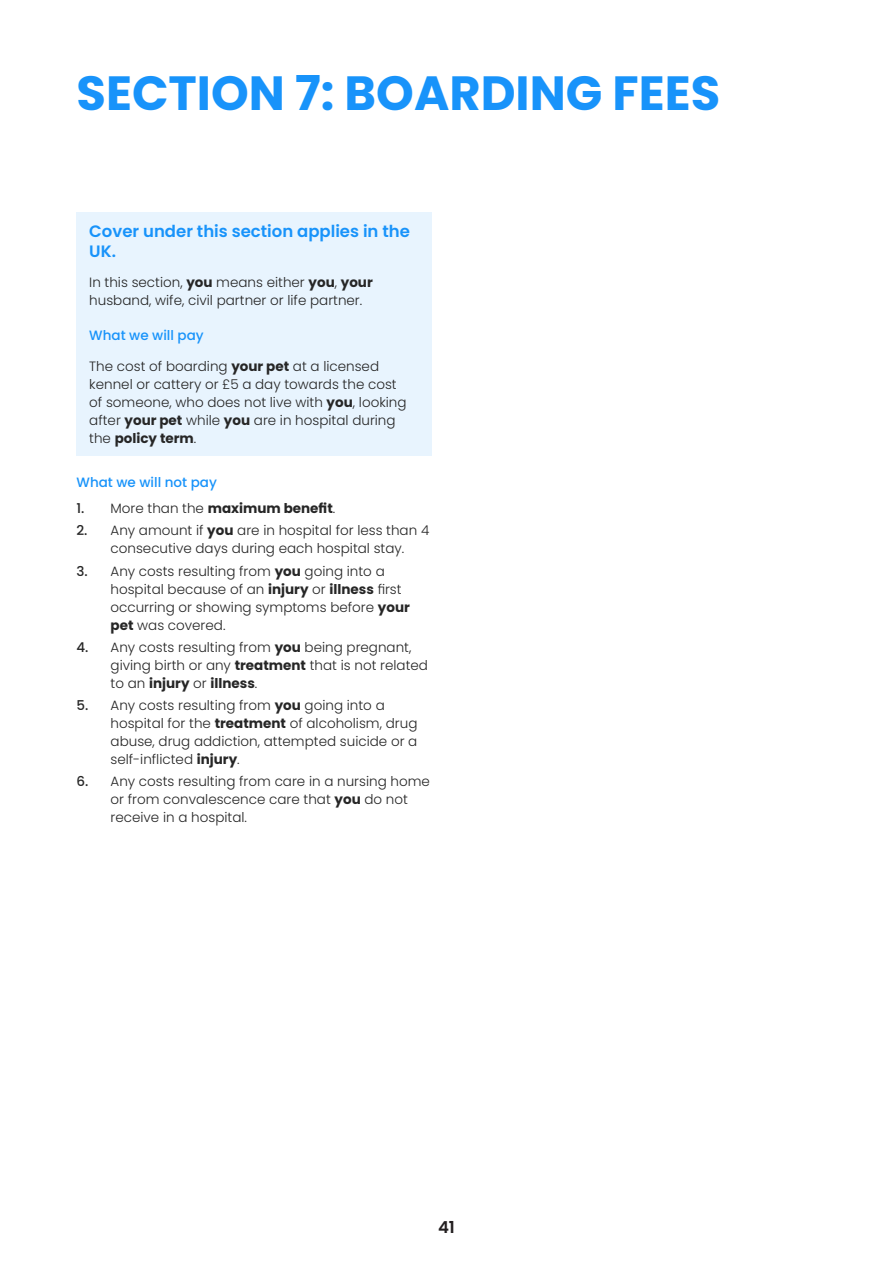
<style>
.page{position:relative;width:893px;height:1263px;background:#fff}
.page>*{position:absolute;margin:0;border:0;box-sizing:border-box;transform-origin:0 0}
.A4_Page_Title{font:700 48px "Poppins";color:#1893fa}
.Subtitle_L1_Red{font:600 16.5px/19.8px "Poppins";color:#1893fa}
.t1{font:600 16.5px "Poppins";color:#231f20}
.Body{font:300 13.5px/18px "Poppins";color:#262626}
.Subtitle_L2_Red{font:500 13.5px "Poppins";color:#1893fa}
.t2{font:700 13.5px "Poppins";color:#262626}
.s1{font-weight:700}
.s2{font-weight:500}
.s3{font-weight:300}
</style>
<div class="page">
<div style="left:77px;top:213px;width:355px;height:243px;background:#e8f4fe"></div>
<p class="A4_Page_Title" style="left:77px;top:66px;width:645px">SECTION 7: BOARDING FEES</p>
<p class="Subtitle_L1_Red" style="left:89px;top:221px;width:322px">Cover under this section applies in the<br>UK.</p>
<p class="Body" style="left:89px;top:274px;width:285px">In this section, <span class="s1">you</span> means either <span class="s1">you</span>, <span class="s1">your </span>husband, wife, civil partner or life partner.</p>
<p class="Subtitle_L2_Red" style="left:89px;top:328px;width:116px">What we will pay</p>
<p class="Body" style="left:89px;top:358px;width:319px">The cost of boarding <span class="s1">your pet</span> at a licensed kennel or cattery or £5 a day towards the cost of someone, who does not live with <span class="s1">you</span>, looking after <span class="s1">your pet</span> while <span class="s1">you</span> are in hospital during the <span class="s1">policy term</span>.</p>
<p class="Subtitle_L2_Red" style="left:77px;top:474px;width:142px">What we will not pay</p>
<p class="t2" style="left:77px;top:501px;width:260px"><span class="s2">1.</span> <span class="s3">More than the</span> maximum benefit<span class="s3">.</span></p>
<p class="Body" style="left:111px;top:522px;width:320px;text-indent:-34px"><span class="s2">2.</span> Any amount if <span class="s1">you</span> are in hospital for less than 4 consecutive days during each hospital stay.</p>
<p class="Body" style="left:111px;top:562px;width:301px;text-indent:-34px"><span class="s2">3.</span> Any costs resulting from <span class="s1">you</span> going into a hospital because of an <span class="s1">injury</span> or <span class="s1">illness</span> first occurring or showing symptoms before <span class="s1">your pet</span> was covered.</p>
<p class="Body" style="left:111px;top:638px;width:319px;text-indent:-34px"><span class="s2">4.</span> Any costs resulting from <span class="s1">you</span> being pregnant, giving birth or any <span class="s1">treatment</span> that is not related to an <span class="s1">injury</span> or <span class="s1">illness</span>.</p>
<p class="Body" style="left:111px;top:696px;width:308px;text-indent:-34px"><span class="s2">5.</span> Any costs resulting from <span class="s1">you</span> going into a hospital for the <span class="s1">treatment</span> of alcoholism, drug abuse, drug addiction, attempted suicide or a self-inflicted <span class="s1">injury</span>.</p>
<p class="Body" style="left:111px;top:773px;width:321px;text-indent:-34px"><span class="s2">6.</span> Any costs resulting from care in a nursing home or from convalescence care that <span class="s1">you</span> do not receive in a hospital.</p>
<p class="t1" style="left:438px;top:1218px;width:18px">41</p>
</div>
